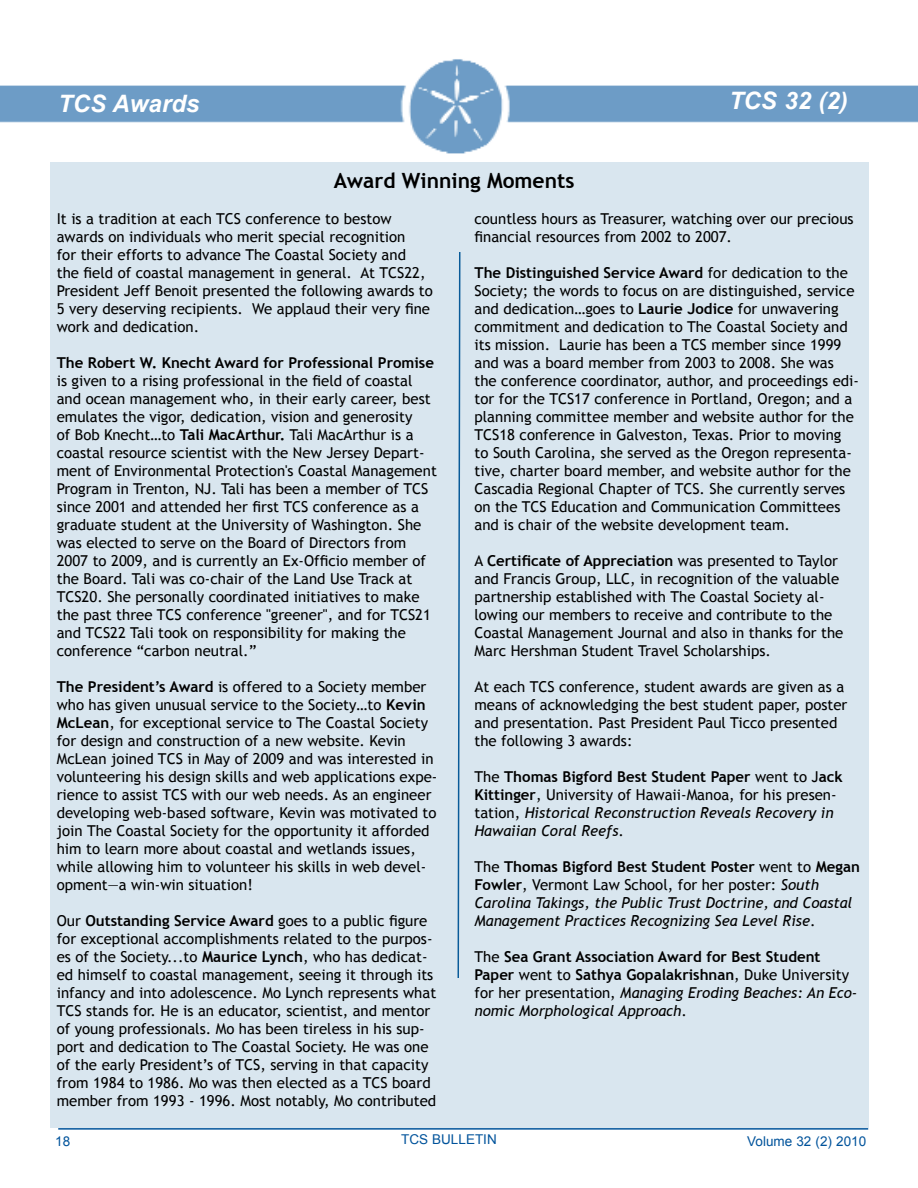
<style>
.page{position:relative;width:918px;height:1188px;background:#fff}
.page>*{position:absolute;margin:0;border:0;box-sizing:border-box;transform-origin:0 0}
.t1{font:italic 700 24px "Arial";color:#fff}
.t2{font:700 21px "Trebuchet MS";color:#000}
.t3{font:15px/18px "Trebuchet MS";color:#000}
.t4{font:italic 15px/18px "Trebuchet MS";color:#000}
.t5{font:700 15px/18px "Trebuchet MS";color:#000}
.t6{font:13.5px "Arial";color:#00539b}
.s1{font-weight:700}
.s2{font-style:normal}
.s3{font-weight:700;font-style:normal}
.s4{font-weight:400}
.s5{font-weight:400;font-style:italic}
</style>
<div class="page">
<div style="left:50px;top:162px;width:818px;height:966px;background:#d9e6ef"></div>
<img style="left:0;top:59px;width:918px;height:95px">
<svg style="left:457px;top:252px;width:4px;height:726px"></svg>
<hr style="left:58px;top:1128px;width:810px;height:2px;background:#00539b">
<h1 class="t1" style="left:58px;top:88px;width:143px">TCS Awards</h1>
<h2 class="t2" style="left:334px;top:167px;width:242px">Award Winning Moments</h2>
<h1 class="t1" style="left:729px;top:85px;width:120px">TCS 32 (2)</h1>
<p class="t3" style="left:57px;top:210px;width:378px">It is a tradition at each TCS conference to bestow awards on individuals who merit special recognition<br>for their efforts to advance The Coastal Society and<br>the field of coastal management in general. At TCS22, President Jeff Benoit presented the following awards to 5 very deserving recipients. We applaud their very fine work and dedication.</p>
<p class="t5" style="left:57px;top:354px;width:379px">The Robert W. Knecht Award for Professional Promise</p>
<p class="t3" style="left:57px;top:372px;width:382px">is given to a rising professional in the field of coastal and ocean management who, in their early career, best emulates the vigor, dedication, vision and generosity<br>of Bob Knecht…to <span class="s1">Tali MacArthur.</span> Tali MacArthur is a coastal resource scientist with the New Jersey Depart&shy;ment of Environmental Protection's Coastal Management Program in Trenton, NJ. Tali has been a member of TCS since 2001 and attended her first TCS conference as a graduate student at the University of Washington. She was elected to serve on the Board of Directors from 2007 to 2009, and is currently an Ex-Officio member of the Board. Tali was co-chair of the Land Use Track at TCS20. She personally coordinated initiatives to make the past three TCS conference "greener", and for TCS21 and TCS22 Tali took on responsibility for making the conference “carbon neutral.”</p>
<p class="t3" style="left:57px;top:678px;width:382px"><span class="s1">The President’s Award</span> is offered to a Society member who has given unusual service to the Society…to <span class="s1">Kevin McLean</span>, for exceptional service to The Coastal Society for design and construction of a new website. Kevin McLean joined TCS in May of 2009 and was interested in volunteering his design skills and web applications expe&shy;rience to assist TCS with our web needs. As an engineer developing web-based software, Kevin was motivated to join The Coastal Society for the opportunity it afforded him to learn more about coastal and wetlands issues, while allowing him to volunteer his skills in web devel&shy;opment—a win-win situation!</p>
<p class="t3" style="left:57px;top:912px;width:381px">Our <span class="s1">Outstanding Service Award</span> goes to a public figure for exceptional accomplishments related to the purpos&shy;es of the Society...to <span class="s1">Maurice Lynch</span>, who has dedicat&shy;ed himself to coastal management, seeing it through its infancy and into adolescence. Mo Lynch represents what TCS stands for. He is an educator, scientist, and mentor of young professionals. Mo has been tireless in his sup&shy;port and dedication to The Coastal Society. He was one of the early President’s of TCS, serving in that capacity from 1984 to 1986. Mo was then elected as a TCS board member from 1993 - 1996. Most notably, Mo contributed</p>
<p class="t3" style="left:475px;top:210px;width:381px">countless hours as Treasurer, watching over our precious financial resources from 2002 to 2007.</p>
<p class="t3" style="left:475px;top:264px;width:386px"><span class="s1">The Distinguished Service Award</span> for dedication to the Society; the words to focus on are distinguished, service and dedication…goes to <span class="s1">Laurie Jodice</span> for unwavering commitment and dedication to The Coastal Society and its mission. Laurie has been a TCS member since 1999 and was a board member from 2003 to 2008. She was the conference coordinator, author, and proceedings edi&shy;tor for the TCS17 conference in Portland, Oregon; and a planning committee member and website author for the TCS18 conference in Galveston, Texas. Prior to moving to South Carolina, she served as the Oregon representa&shy;tive, charter board member, and website author for the Cascadia Regional Chapter of TCS. She currently serves on the TCS Education and Communication Committees and is chair of the website development team.</p>
<p class="t3" style="left:475px;top:552px;width:370px">A <span class="s1">Certificate of Appreciation</span> was presented to Taylor and Francis Group, LLC, in recognition of the valuable partnership established with The Coastal Society al&shy;lowing our members to receive and contribute to the Coastal Management Journal and also in thanks for the Marc Hershman Student Travel Scholarships.</p>
<p class="t3" style="left:475px;top:678px;width:374px">At each TCS conference, student awards are given as a means of acknowledging the best student paper, poster and presentation. Past President Paul Ticco presented the following 3 awards:</p>
<p class="t4" style="left:475px;top:768px;width:370px"><span class="s2">The</span> <span class="s3">Thomas Bigford Best Student Paper</span> <span class="s2">went to J</span><span class="s3">ack Kittinger</span><span class="s2">, University of Hawaii-Manoa, for his presen&shy;tation,</span> Historical Reconstruction Reveals Recovery in Hawaiian Coral Reefs<span class="s2">.</span></p>
<p class="t4" style="left:475px;top:858px;width:387px"><span class="s2">The</span> <span class="s3">Thomas Bigford Best Student Poster</span> <span class="s2">went to</span> <span class="s3">Megan Fowler</span><span class="s2">, Vermont Law School, for her poster:</span> South Carolina Takings, the Public Trust Doctrine, and Coastal Management Practices Recognizing Sea Level Rise<span class="s2">.</span></p>
<p class="t5" style="left:474px;top:948px;width:384px"><span class="s4">The</span> Sea Grant Association Award for Best Student Paper <span class="s4">went to</span> Sathya Gopalakrishnan<span class="s4">, Duke University for her presentation,</span> <span class="s5">Managing Eroding Beaches: An Eco&shy;nomic Morphological Approach</span><span class="s4">.</span></p>
<p class="t6" style="left:55px;top:1132px;width:17px">18</p>
<p class="t6" style="left:401px;top:1131px;width:97px">TCS BULLETIN</p>
<p class="t6" style="left:747px;top:1133px;width:120px">Volume 32 (2) 2010</p>
</div>
